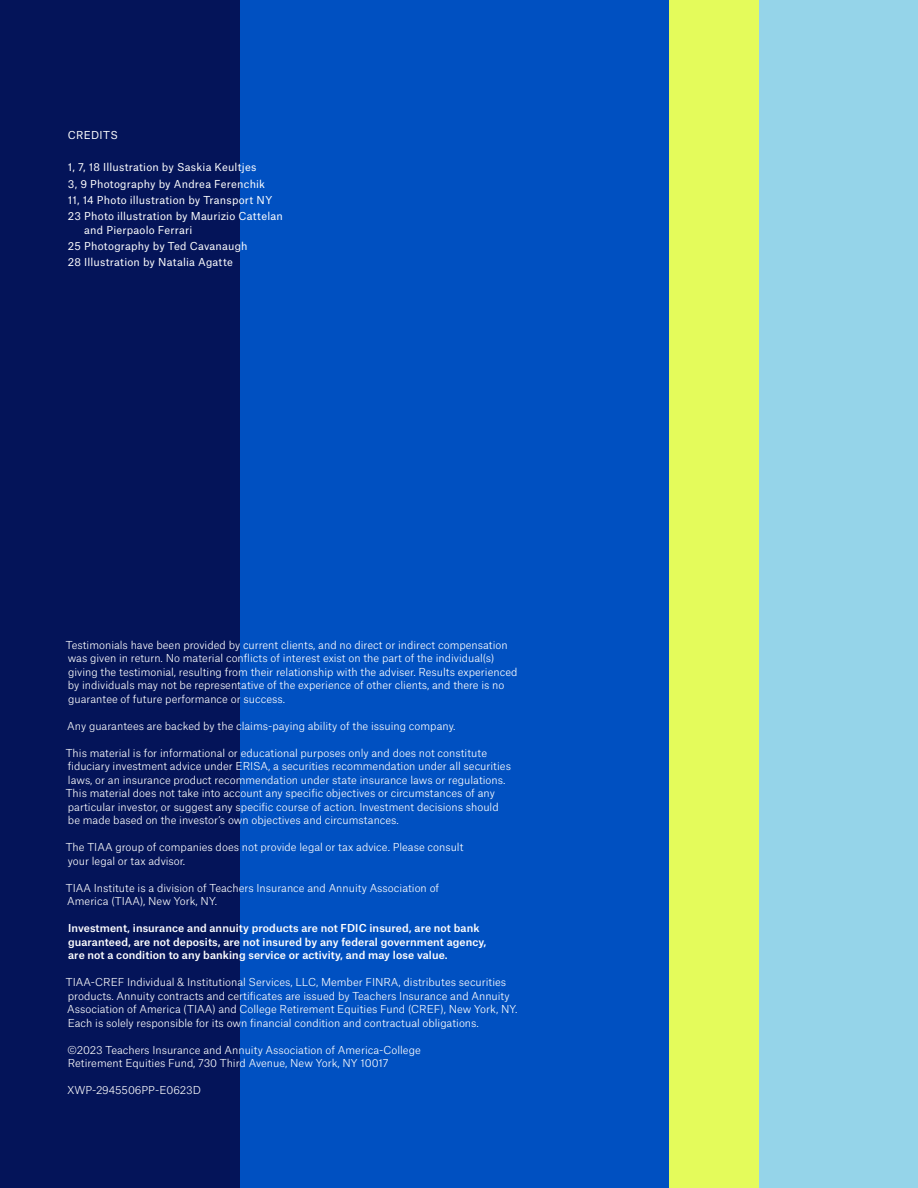
<style>
.page{position:relative;width:918px;height:1188px;background:#fff}
.page>*{position:absolute;margin:0;border:0;box-sizing:border-box;transform-origin:0 0}
.t1{font:300 10.5px/13.5px "Atlas Grotesk";color:#fff}
.t2{font:10.5px/16.2px "Atlas Grotesk";letter-spacing:.02em;color:#fff}
.t3{font:500 10.5px/13.5px "Atlas Grotesk";letter-spacing:.01em;color:#fff}
</style>
<div class="page">
<div style="left:0;top:0;width:258px;height:1188px;background:#041459"></div>
<div style="left:240px;top:0;width:430px;height:1188px;background:#0050c1"></div>
<div style="left:759px;top:0;width:159px;height:1188px;background:#95d4e9"></div>
<div style="left:670px;top:0;width:89px;height:1188px;background:#e4fb5b"></div>
<p class="t2" style="left:68px;top:126px;width:51px">CREDITS</p>
<p class="t2" style="left:68px;top:158px;width:217px">1, 7, 18 Illustration by Saskia Keultjes<br>3, 9 Photography by Andrea Ferenchik<br>11, 14 Photo illustration by Transport NY 23 Photo illustration by Maurizio Cattelan</p>
<p class="t2" style="left:68px;top:220px;width:181px;text-indent:16px">and Pierpaolo Ferrari<br>25 Photography by Ted Cavanaugh<br>28 Illustration by Natalia Agatte</p>
<p class="t1" style="left:66px;top:637px;width:453px">Testimonials have been provided by current clients, and no direct or indirect compensation was given in return. No material conflicts of interest exist on the part of the individual(s) giving the testimonial, resulting from their relationship with the adviser. Results experienced by individuals may not be representative of the experience of other clients, and there is no guarantee of future performance or success.</p>
<p class="t1" style="left:67px;top:718px;width:390px">Any guarantees are backed by the claims-paying ability of the issuing company.</p>
<p class="t1" style="left:66px;top:745px;width:447px">This material is for informational or educational purposes only and does not constitute fiduciary investment advice under ERISA, a securities recommendation under all securities laws, or an insurance product recommendation under state insurance laws or regulations.<br>This material does not take into account any specific objectives or circumstances of any particular investor, or suggest any specific course of action. Investment decisions should be made based on the investor’s own objectives and circumstances.</p>
<p class="t1" style="left:66px;top:839px;width:399px">The TIAA group of companies does not provide legal or tax advice. Please consult your legal or tax advisor.</p>
<p class="t1" style="left:66px;top:880px;width:375px">TIAA Institute is a division of Teachers Insurance and Annuity Association of<br>America (TIAA), New York, NY.</p>
<p class="t3" style="left:68px;top:920px;width:420px">Investment, insurance and annuity products are not FDIC insured, are not bank guaranteed, are not deposits, are not insured by any federal government agency, are not a condition to any banking service or activity, and may lose value.</p>
<p class="t1" style="left:66px;top:974px;width:453px">TIAA-CREF Individual &amp; Institutional Services, LLC, Member FINRA, distributes securities products. Annuity contracts and certificates are issued by Teachers Insurance and Annuity Association of America (TIAA) and College Retirement Equities Fund (CREF), New York, NY.<br>Each is solely responsible for its own financial condition and contractual obligations.</p>
<p class="t1" style="left:67px;top:1042px;width:355px">©2023 Teachers Insurance and Annuity Association of America-College<br>Retirement Equities Fund, 730 Third Avenue, New York, NY 10017</p>
<p class="t1" style="left:67px;top:1082px;width:135px">XWP-2945506PP-E0623D</p>
</div>
